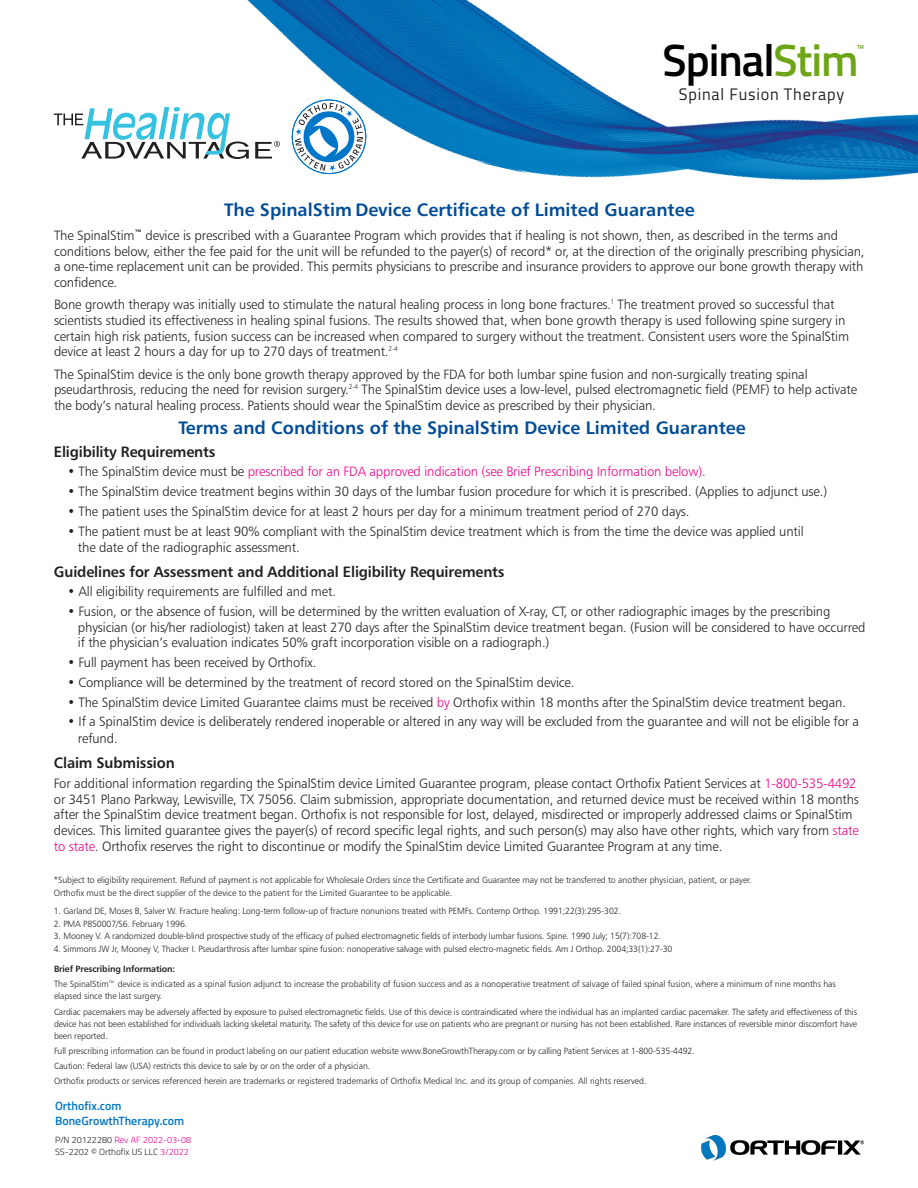
<style>
.page{position:relative;width:918px;height:1188px;background:#fff}
.page>*{position:absolute;margin:0;border:0;box-sizing:border-box;transform-origin:0 0}
.t1{font:600 45.3px "Titillium";letter-spacing:-.025em;color:#000}
.t2{font:18px "Humanist 777 BT Bold B";color:#004c97}
.t3{font:16.65px "Titillium";letter-spacing:.05em;color:#231f20}
.t4{font:15px "Humanist 777 BT Bold B";letter-spacing:-.01em;color:#231f20}
.t5{font:13.5px/15.8px "Humanist 777 BT Light B";letter-spacing:-.01em;color:#231f20}
.t6{font:13.5px "Humanist 777 BT Light B";letter-spacing:-.01em;color:#ed028c}
.t7{font:12.6px "Titillium";color:#6ea516}
.t8{font:600 12px "Titillium";color:#0076c8}
.t9{font:9px/12px "Humanist 777 BT Light B";letter-spacing:-.01em;color:#231f20}
.t10{font:9px "Humanist 777 BT Light B";letter-spacing:-.01em;color:#231f20;scale:.96 1}
.t11{font:9px "Humanist 777 BT Bold B";letter-spacing:-.01em;color:#231f20}
.t12{font:300 9px "Titillium";color:#231f20}
.t13{font:300 9px "Titillium";color:#ed028c}
.s1{color:#6ea516}
.s2{color:#231f20}
.s3{color:#ed028c}
</style>
<div class="page">
<svg style="left:54px;top:108px;width:86px;height:51px"></svg>
<img style="left:140px;top:0;width:778px;height:181px">
<img style="left:702px;top:1136px;width:162px;height:25px">
<p class="t1" style="left:663px;top:27px;width:197px">Spinal<span class="s1">Stim</span></p>
<p class="t7" style="left:856px;top:39px;width:10px">™</p>
<p class="t3" style="left:679px;top:82px;width:167px">Spinal Fusion Therapy</p>
<p class="t2" style="left:224px;top:198px;width:472px">The SpinalStim Device Certificate of Limited Guarantee</p>
<p class="t5" style="left:54px;top:227px;width:812px">The SpinalStim<sup>™</sup> device is prescribed with a Guarantee Program which provides that if healing is not shown, then, as described in the terms and conditions below, either the fee paid for the unit will be refunded to the payer(s) of record* or, at the direction of the originally prescribing physician, a one-time replacement unit can be provided. This permits physicians to prescribe and insurance providers to approve our bone growth therapy with confidence.</p>
<p class="t5" style="left:54px;top:296px;width:797px">Bone growth therapy was initially used to stimulate the natural healing process in long bone fractures.<sup>1</sup> The treatment proved so successful that scientists studied its effectiveness in healing spinal fusions. The results showed that, when bone growth therapy is used following spine surgery in certain high risk patients, fusion success can be increased when compared to surgery without the treatment. Consistent users wore the SpinalStim device at least 2 hours a day for up to 270 days of treatment.<sup>2-4</sup></p>
<p class="t5" style="left:54px;top:366px;width:805px">The SpinalStim device is the only bone growth therapy approved by the FDA for both lumbar spine fusion and non-surgically treating spinal pseudarthrosis, reducing the need for revision surgery.<sup>2-4</sup> The SpinalStim device uses a low-level, pulsed electromagnetic field (PEMF) to help activate the body’s natural healing process. Patients should wear the SpinalStim device as prescribed by their physician.</p>
<p class="t2" style="left:179px;top:416px;width:569px">Terms and Conditions of the SpinalStim Device Limited Guarantee</p>
<p class="t4" style="left:54px;top:443px;width:163px">Eligibility Requirements</p>
<p class="t6" style="left:67px;top:463px;width:640px"><span class="s2">• The SpinalStim device must be</span> prescribed for an FDA approved indication (see Brief Prescribing Information below).</p>
<p class="t5" style="left:67px;top:483px;width:761px">• The SpinalStim device treatment begins within 30 days of the lumbar fusion procedure for which it is prescribed. (Applies to adjunct use.)</p>
<p class="t5" style="left:67px;top:503px;width:624px">• The patient uses the SpinalStim device for at least 2 hours per day for a minimum treatment period of 270 days.</p>
<p class="t5" style="left:78px;top:522px;width:727px;line-height:16.5px;text-indent:-10px">• The patient must be at least 90% compliant with the SpinalStim device treatment which is from the time the device was applied until the date of the radiographic assessment.</p>
<p class="t4" style="left:54px;top:562px;width:452px">Guidelines for Assessment and Additional Eligibility Requirements</p>
<p class="t5" style="left:67px;top:583px;width:270px">• All eligibility requirements are fulfilled and met.</p>
<p class="t5" style="left:78px;top:603px;width:789px;text-indent:-10px">• Fusion, or the absence of fusion, will be determined by the written evaluation of X-ray, CT, or other radiographic images by the prescribing physician (or his/her radiologist) taken at least 270 days after the SpinalStim device treatment began. (Fusion will be considered to have occurred if the physician’s evaluation indicates 50% graft incorporation visible on a radiograph.)</p>
<p class="t5" style="left:67px;top:654px;width:250px">• Full payment has been received by Orthofix.</p>
<p class="t5" style="left:67px;top:674px;width:509px">• Compliance will be determined by the treatment of record stored on the SpinalStim device.</p>
<p class="t5" style="left:67px;top:694px;width:780px">• The SpinalStim device Limited Guarantee claims must be received <span class="s3">by</span> Orthofix within 18 months after the SpinalStim device treatment began.</p>
<p class="t5" style="left:78px;top:713px;width:783px;line-height:16.5px;text-indent:-10px">• If a SpinalStim device is deliberately rendered inoperable or altered in any way will be excluded from the guarantee and will not be eligible for a refund.</p>
<p class="t4" style="left:54px;top:753px;width:122px">Claim Submission</p>
<p class="t5" style="left:54px;top:775px;width:806px">For additional information regarding the SpinalStim device Limited Guarantee program, please contact Orthofix Patient Services at <span class="s3">1-800-535-4492 </span>or 3451 Plano Parkway, Lewisville, TX 75056. Claim submission, appropriate documentation, and returned device must be received within 18 months after the SpinalStim device treatment began. Orthofix is not responsible for lost, delayed, misdirected or improperly addressed claims or SpinalStim devices. This limited guarantee gives the payer(s) of record specific legal rights, and such person(s) may also have other rights, which vary from <span class="s3">state to state</span>. Orthofix reserves the right to discontinue or modify the SpinalStim device Limited Guarantee Program at any time.</p>
<p class="t9" style="left:54px;top:873px;width:699px;line-height:12.8px">*Subject to eligibility requirement. Refund of payment is not applicable for Wholesale Orders since the Certificate and Guarantee may not be transferred to another physician, patient, or payer.<br>Orthofix must be the direct supplier of the device to the patient for the Limited Guarantee to be applicable.</p>
<p class="t9" style="left:54px;top:905px;width:569px">1. Garland DE, Moses B, Salver W. Fracture healing: Long-term follow-up of fracture nonunions treated with PEMFs. Contemp Orthop. 1991;22(3):295-302.</p>
<p class="t9" style="left:54px;top:917px;width:135px">2. PMA P850007/S6. February 1996.</p>
<p class="t9" style="left:54px;top:930px;width:609px">3. Mooney V. A randomized double-blind prospective study of the efficacy of pulsed electromagnetic fields of interbody lumbar fusions. Spine. 1990 July; 15(7):708-12.</p>
<p class="t10" style="left:54px;top:944px;width:646px">4. Simmons JW Jr, Mooney V, Thacker I. Pseudarthrosis after lumbar spine fusion: nonoperative salvage with pulsed electro-magnetic fields. Am J Orthop. 2004;33(1):27-30</p>
<p class="t11" style="left:54px;top:963px;width:123px">Brief Prescribing Information:</p>
<p class="t9" style="left:54px;top:978px;width:784px">The SpinalStim™ device is indicated as a spinal fusion adjunct to increase the probability of fusion success and as a nonoperative treatment of salvage of failed spinal fusion, where a minimum of nine months has elapsed since the last surgery.</p>
<p class="t9" style="left:54px;top:1005px;width:805px;text-align:justify">Cardiac pacemakers may be adversely affected by exposure to pulsed electromagnetic fields. Use of this device is contraindicated where the individual has an implanted cardiac pacemaker. The safety and effectiveness of this device has not been established for individuals lacking skeletal maturity. The safety of this device for use on patients who are pregnant or nursing has not been established. Rare instances of reversible minor discomfort have been reported.</p>
<p class="t9" style="left:54px;top:1044px;width:642px">Full prescribing information can be found in product labeling on our patient education website www.BoneGrowthTherapy.com or by calling Patient Services at 1-800-535-4492.</p>
<p class="t9" style="left:54px;top:1060px;width:318px">Caution: Federal law (USA) restricts this device to sale by or on the order of a physician.</p>
<p class="t9" style="left:54px;top:1075px;width:594px">Orthofix products or services referenced herein are trademarks or registered trademarks of Orthofix Medical Inc. and its group of companies. All rights reserved.</p>
<p class="t8" style="left:55px;top:1096px;width:68px">Orthofix.com</p>
<p class="t8" style="left:55px;top:1111px;width:131px">BoneGrowthTherapy.com</p>
<p class="t13" style="left:55px;top:1133px;width:138px"><span class="s2">P/N 20122280</span> Rev AF 2022-03-08</p>
<p class="t12" style="left:55px;top:1145px;width:135px">SS-2202 © Orthofix US LLC <span class="s3">3/2022</span></p>
</div>
